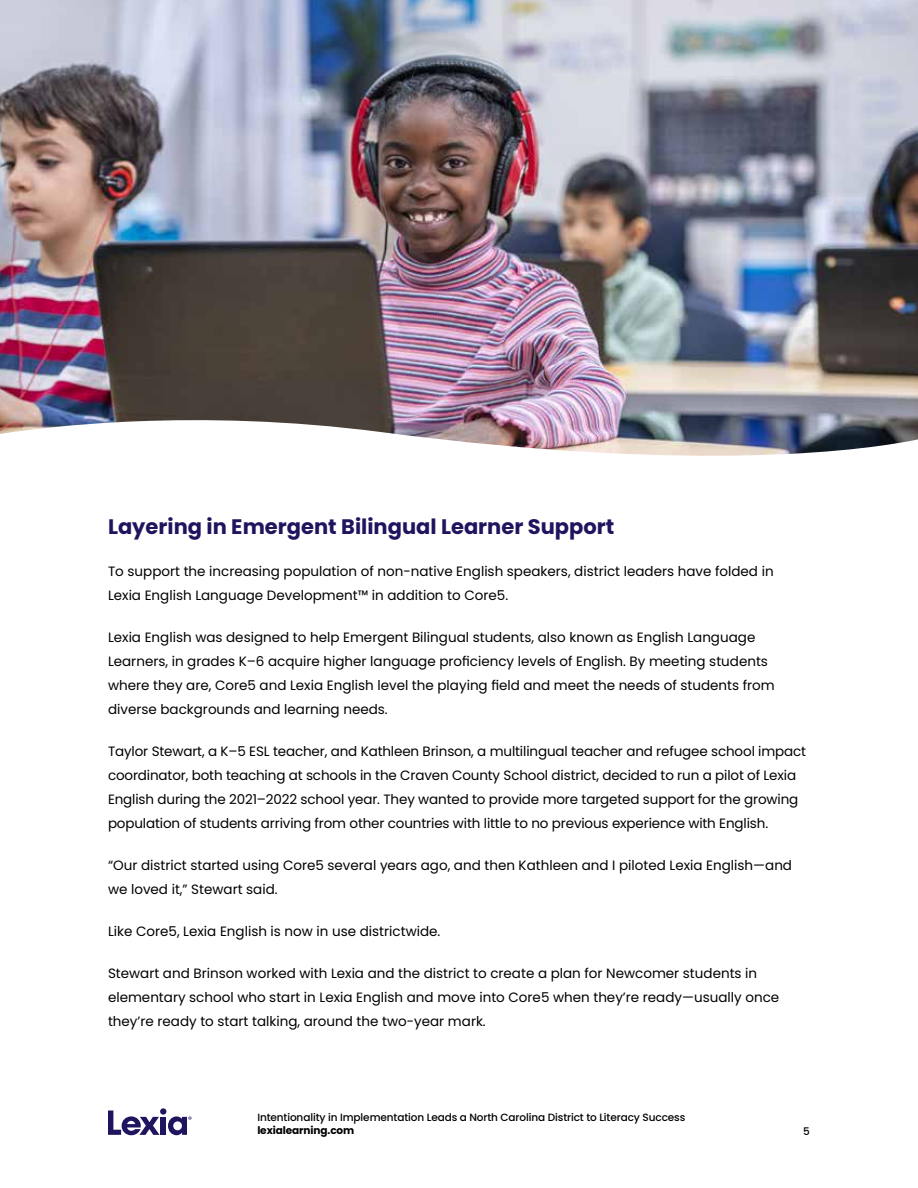
<style>
.page{position:relative;width:918px;height:1188px;background:#fff}
.page>*{position:absolute;margin:0;border:0;box-sizing:border-box;transform-origin:0 0}
.t1{font:700 21px "Poppins";color:#21145f}
.t2{font:13.5px/24px "Poppins";color:#000}
.t3{font:500 10.5px "Poppins";letter-spacing:-.01em;color:#000}
.t4{font:700 10.5px "Poppins";letter-spacing:-.01em;color:#000}
</style>
<div class="page">
<svg style="left:108px;top:1111px;width:52px;height:24px"></svg>
<div style="left:161px;top:1117px;width:5px;height:18px;background:#1f155f"></div>
<div style="left:160px;top:1108px;width:6px;height:7px;background:#1f155f;border-radius:50%"></div>
<svg style="left:168px;top:1116px;width:24px;height:19px"></svg>
<img style="left:0;top:0;width:918px;height:456px">
<h1 class="t1" style="left:108px;top:514px;width:508px">Layering in Emergent Bilingual Learner Support</h1>
<p class="t2" style="left:108px;top:559px;width:667px">To support the increasing population of non-native English speakers, district leaders have folded in<br>Lexia English Language Development™ in addition to Core5.</p>
<p class="t2" style="left:108px;top:625px;width:668px">Lexia English was designed to help Emergent Bilingual students, also known as English Language Learners, in grades K–6 acquire higher language proficiency levels of English. By meeting students where they are, Core5 and Lexia English level the playing field and meet the needs of students from diverse backgrounds and learning needs.</p>
<p class="t2" style="left:108px;top:739px;width:700px">Taylor Stewart, a K–5 ESL teacher, and Kathleen Brinson, a multilingual teacher and refugee school impact coordinator, both teaching at schools in the Craven County School district, decided to run a pilot of Lexia English during the 2021–2022 school year. They wanted to provide more targeted support for the growing population of students arriving from other countries with little to no previous experience with English.</p>
<p class="t2" style="left:108px;top:853px;width:686px">“Our district started using Core5 several years ago, and then Kathleen and I piloted Lexia English—and we loved it,” Stewart said.</p>
<p class="t2" style="left:108px;top:919px;width:334px">Like Core5, Lexia English is now in use districtwide.</p>
<p class="t2" style="left:108px;top:961px;width:673px">Stewart and Brinson worked with Lexia and the district to create a plan for Newcomer students in elementary school who start in Lexia English and move into Core5 when they’re ready—usually once they’re ready to start talking, around the two-year mark.</p>
<p class="t3" style="left:257px;top:1111px;width:430px">Intentionality in Implementation Leads a North Carolina District to Literacy Success</p>
<p class="t4" style="left:257px;top:1125px;width:98px">lexialearning.com</p>
<p class="t3" style="left:803px;top:1125px;width:8px">5</p>
</div>
